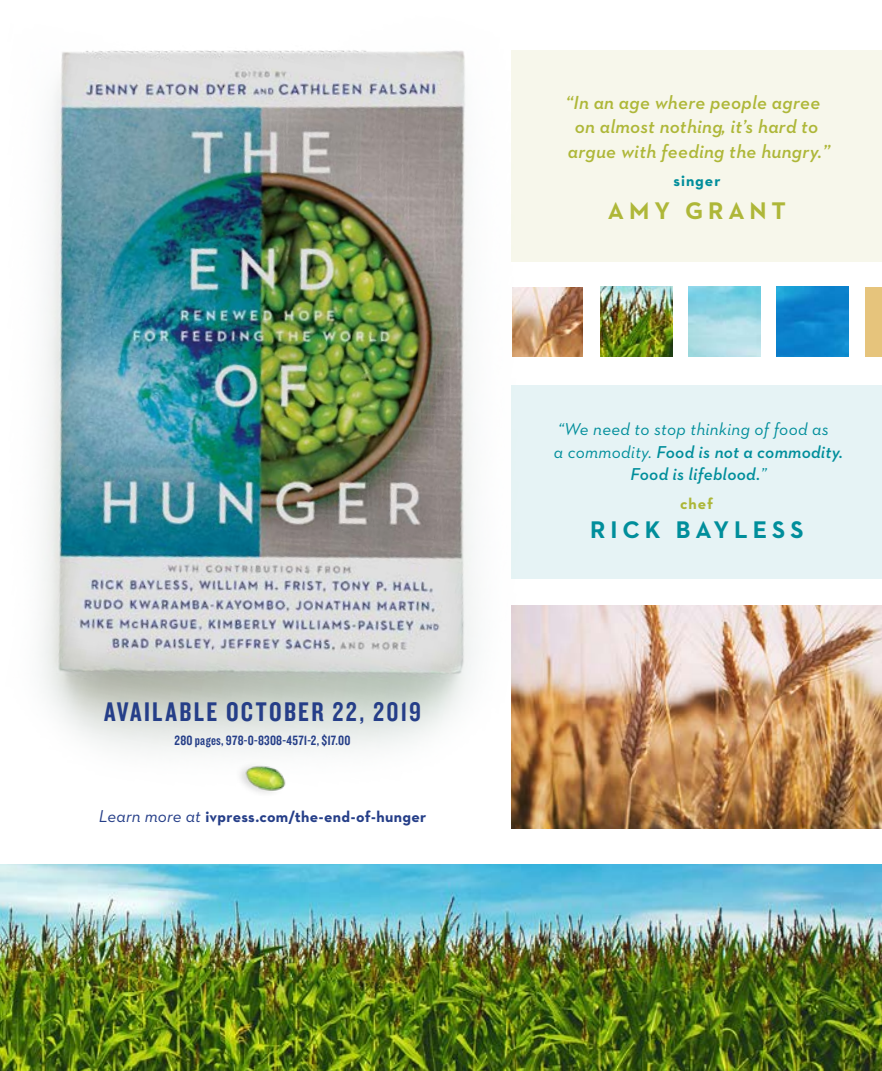
<style>
.page{position:relative;width:882px;height:1071px;background:#fff}
.page>*{position:absolute;margin:0;border:0;box-sizing:border-box;transform-origin:0 0}
.t1{font:28px "Knockout 49 Liteweight";letter-spacing:.08em;color:#253e88}
.t2{font:700 24.5px "Neutraface 2 Text";letter-spacing:.2em;color:#008e9b}
.t3{font:700 24.5px "Neutraface 2 Text";letter-spacing:.2em;color:#aeb738}
.t4{font:italic 600 19.25px/24.5px "Neutraface 2 Text";letter-spacing:.015em;color:#aeb738;text-align:center}
.t5{font:italic 17.5px/22.8px "Neutraface 2 Text";letter-spacing:.015em;color:#008e9b;text-align:center}
.t6{font:700 15.75px "Neutraface 2 Text";letter-spacing:.02em;color:#253e88}
.t7{font:700 15.75px "Neutraface 2 Text";letter-spacing:.06em;color:#008e9b}
.t8{font:700 15.75px "Neutraface 2 Text";color:#acb637}
.t9{font:14px "Knockout 49 Liteweight";letter-spacing:.02em;color:#253e88}
.s1{font-weight:400;font-style:italic;font-size:17.5px}
.s2{font-weight:600}
</style>
<div class="page">
<img style="left:0;top:50px;width:569px;height:815px">
<img style="left:222px;top:747px;width:75px;height:61px">
<img style="left:600px;top:287px;width:72px;height:69px">
<img style="left:688px;top:287px;width:72px;height:69px">
<img style="left:776px;top:287px;width:72px;height:69px">
<div style="left:512px;top:50px;width:370px;height:212px;background:#f7f7eb"></div>
<div style="left:512px;top:385px;width:370px;height:194px;background:#e6f3f5"></div>
<img style="left:0;top:865px;width:882px;height:206px">
<img style="left:512px;top:605px;width:370px;height:224px">
<img style="left:512px;top:288px;width:71px;height:68px">
<div style="left:865px;top:287px;width:17px;height:69px;background:#e6c47c"></div>
<h1 class="t1" style="left:104px;top:694px;width:318px">AVAILABLE OCTOBER 22, 2019</h1>
<p class="t9" style="left:175px;top:732px;width:177px">280 pages, 978-0-8308-4571-2, $17.00</p>
<p class="t6" style="left:99px;top:806px;width:329px"><span class="s1">Learn more at</span> ivpress.com/the-end-of-hunger</p>
<p class="t4" style="left:566px;top:90px;width:266px">“In an age where people agree on almost nothing, it’s hard to argue with feeding the hungry.”</p>
<p class="t7" style="left:674px;top:171px;width:48px">singer</p>
<p class="t3" style="left:608px;top:195px;width:180px">AMY GRANT</p>
<p class="t5" style="left:554px;top:417px;width:291px">“We need to stop thinking of food as<br>a commodity. <span class="s2">Food is not a commodity.<br>Food is lifeblood.</span>”</p>
<p class="t8" style="left:680px;top:494px;width:35px">chef</p>
<p class="t2" style="left:590px;top:514px;width:215px">RICK BAYLESS</p>
</div>
